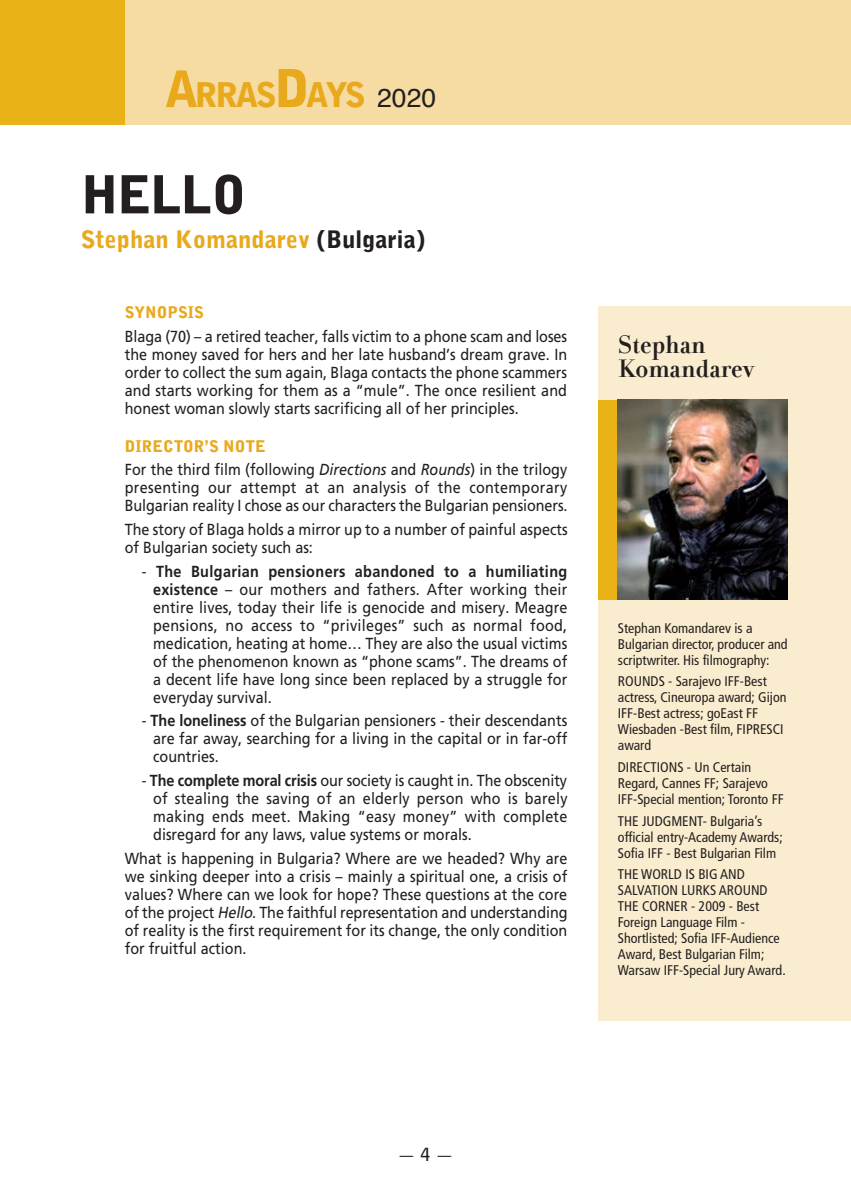
<style>
.page{position:relative;width:851px;height:1191px;background:#fff}
.page>*{position:absolute;margin:0;border:0;box-sizing:border-box;transform-origin:0 0}
.t1{font:900 52px "Bell Gothic";letter-spacing:-.025em;color:#231f20}
.t2{font:900 34px "Bell Gothic BT";letter-spacing:-.075em;color:#e9a91c}
.t3{font:700 26px/24px "Andrade Pro";letter-spacing:-.02em;color:#231f20}
.t4{font:900 24px "Bell Gothic";color:#e9a91c}
.t5{font:700 18px "Bell Gothic";color:#231f20}
.t6{font:16px/18px "Frutiger LT Pro";color:#231f20;text-align:justify;scale:.9 1}
.t7{font:900 16px "Bell Gothic";color:#e9a91c}
.t8{font:condensed 14px/16px "Frutiger LT Pro";color:#231f20}
.s1{font-size:50px}
.s2{font-size:52px}
.s3{font-family:"Helvetica";font-weight:400;font-size:26px;color:#231f20}
.s4{color:#231f20}
.s5{font-style:italic}
.s6{font-weight:700}
</style>
<div class="page">
<div style="left:116px;top:0;width:734px;height:125px;background:#f6dca2"></div>
<div style="left:0;top:0;width:125px;height:125px;background:#e9b217"></div>
<div style="left:598px;top:306px;width:252px;height:714px;background:#faecce"></div>
<div style="left:598px;top:400px;width:19px;height:200px;background:#e9b217"></div>
<img style="left:617px;top:400px;width:170px;height:200px">
<h2 class="t2" style="left:164px;top:73px;width:273px"><span class="s1">A</span>RRAS<span class="s2">D</span>AYS <span class="s3">2020</span></h2>
<h1 class="t1" style="left:81px;top:164px;width:167px">HELLO</h1>
<h3 class="t4" style="left:81px;top:225px;width:345px">Stephan Komandarev <span class="s4">(Bulgaria)</span></h3>
<p class="t7" style="left:125px;top:303px;width:81px">SYNOPSIS</p>
<p class="t6" style="left:125px;top:327px;width:493px">Blaga (70) – a retired teacher, falls victim to a phone scam and loses the money saved for hers and her late husband’s dream grave. In order to collect the sum again, Blaga contacts the phone scammers and starts working for them as a “mule”. The once resilient and honest woman slowly starts sacrificing all of her principles.</p>
<p class="t7" style="left:125px;top:436px;width:143px">DIRECTOR’S NOTE</p>
<p class="t6" style="left:125px;top:461px;width:493px">For the third film (following <span class="s5">Directions</span> and <span class="s5">Rounds</span>) in the trilogy presenting our attempt at an analysis of the contemporary Bulgarian reality I chose as our characters the Bulgarian pensioners.</p>
<p class="t6" style="left:125px;top:520px;width:493px">The story of Blaga holds a mirror up to a number of painful aspects of Bulgarian society such as:</p>
<p class="t6" style="left:153px;top:562px;width:461px;text-indent:-11px">- <span class="s6">The Bulgarian pensioners abandoned to a humiliating existence</span> – our mothers and fathers. After working their entire lives, today their life is genocide and misery. Meagre pensions, no access to “privileges” such as normal food, medication, heating at home… They are also the usual victims of the phenomenon known as “phone scams”. The dreams of a decent life have long since been replaced by a struggle for everyday survival.</p>
<p class="t6" style="left:153px;top:712px;width:461px;text-indent:-11px">- <span class="s6">The loneliness</span> of the Bulgarian pensioners - their descendants are far away, searching for a living in the capital or in far-off countries.</p>
<p class="t6" style="left:153px;top:771px;width:462px;text-indent:-11px">- <span class="s6">The complete moral crisis</span> our society is caught in. The obscenity of stealing the saving of an elderly person who is barely making ends meet. Making “easy money” with complete disregard for any laws, value systems or morals.</p>
<p class="t6" style="left:125px;top:849px;width:493px">What is happening in Bulgaria? Where are we headed? Why are we sinking deeper into a crisis – mainly a spiritual one, a crisis of values? Where can we look for hope? These questions at the core of the project <span class="s5">Hello</span>. The faithful representation and understanding of reality is the first requirement for its change, the only condition for fruitful action.</p>
<h3 class="t3" style="left:617px;top:332px;width:139px">Stephan<br>Komandarev</h3>
<p class="t8" style="left:617px;top:620px;width:171px">Stephan Komandarev is a<br>Bulgarian director, producer and scriptwriter. His filmography:</p>
<p class="t8" style="left:617px;top:673px;width:170px">ROUNDS - Sarajevo IFF-Best actress, Cineuropa award; Gijon<br>IFF-Best actress; goEast FF<br>Wiesbaden -Best film, FIPRESCI award</p>
<p class="t8" style="left:617px;top:759px;width:167px">DIRECTIONS - Un Certain<br>Regard, Cannes FF; Sarajevo<br>IFF-Special mention; Toronto FF</p>
<p class="t8" style="left:617px;top:813px;width:166px">THE JUDGMENT- Bulgaria’s official entry-Academy Awards;<br>Sofia IFF - Best Bulgarian Film</p>
<p class="t8" style="left:617px;top:866px;width:169px">THE WORLD IS BIG AND<br>SALVATION LURKS AROUND<br>THE CORNER - 2009 - Best<br>Foreign Language Film -<br>Shortlisted; Sofia IFF-Audience<br>Award, Best Bulgarian Film;<br>Warsaw IFF-Special Jury Award.</p>
<p class="t5" style="left:397px;top:1143px;width:57px">— 4 —</p>
</div>
